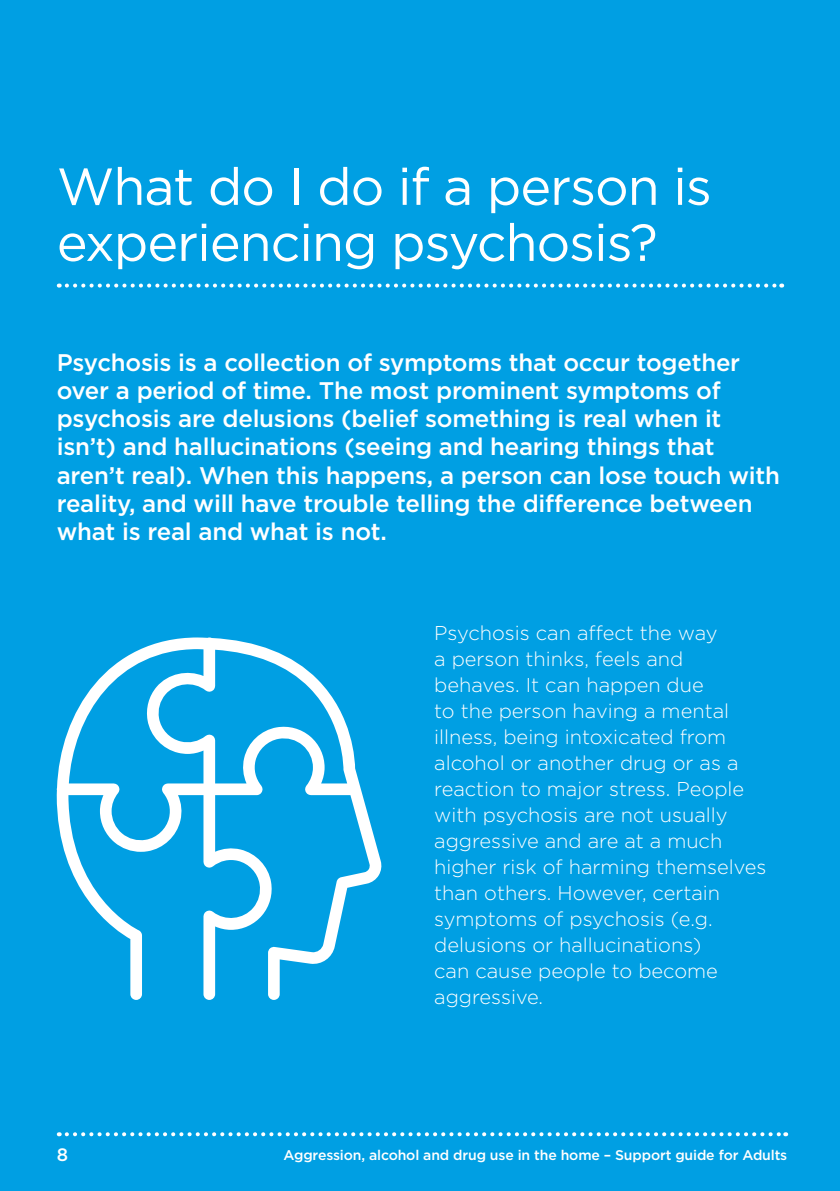
<style>
.page{position:relative;width:840px;height:1191px;background:#fff}
.page>*{position:absolute;margin:0;border:0;box-sizing:border-box;transform-origin:0 0}
.t1{font:52px/56px "Gotham";letter-spacing:-.02em;color:#fff}
.t2{font:500 24px/28px "Gotham";letter-spacing:-.01em;color:#fff}
.t3{font:300 20px/26px "Gotham";color:#fff}
.t4{font:500 18px "Gotham";color:#fff}
.t5{font:500 14px "Gotham";letter-spacing:-.01em;color:#fff}
</style>
<div class="page">
<div style="left:0;top:0;width:839px;height:1191px;background:#009fe3"></div>
<svg style="left:67px;top:283px;width:714px;height:4px"></svg>
<svg style="left:57px;top:637px;width:325px;height:363px"></svg>
<svg style="left:67px;top:1132px;width:718px;height:4px"></svg>
<p class="t1" style="left:57px;top:158px;width:656px">What do I do if a person is experiencing psychosis?</p>
<p class="t2" style="left:57px;top:349px;width:724px">Psychosis is a collection of symptoms that occur together over a period of time. The most prominent symptoms of psychosis are delusions (belief something is real when it isn’t) and hallucinations (seeing and hearing things that aren’t real). When this happens, a person can lose touch with reality, and will have trouble telling the difference between what is real and what is not.</p>
<p class="t3" style="left:434px;top:620px;width:333px">Psychosis can affect the way<br>a person thinks, feels and behaves. It can happen due<br>to the person having a mental illness, being intoxicated from alcohol or another drug or as a reaction to major stress. People with psychosis are not usually aggressive and are at a much higher risk of harming themselves than others. However, certain symptoms of psychosis (e.g. delusions or hallucinations)<br>can cause people to become aggressive.</p>
<p class="t4" style="left:57px;top:1144px;width:13px">8</p>
<p class="t5" style="left:283px;top:1146px;width:505px">Aggression, alcohol and drug use in the home – Support guide for Adults</p>
</div>
